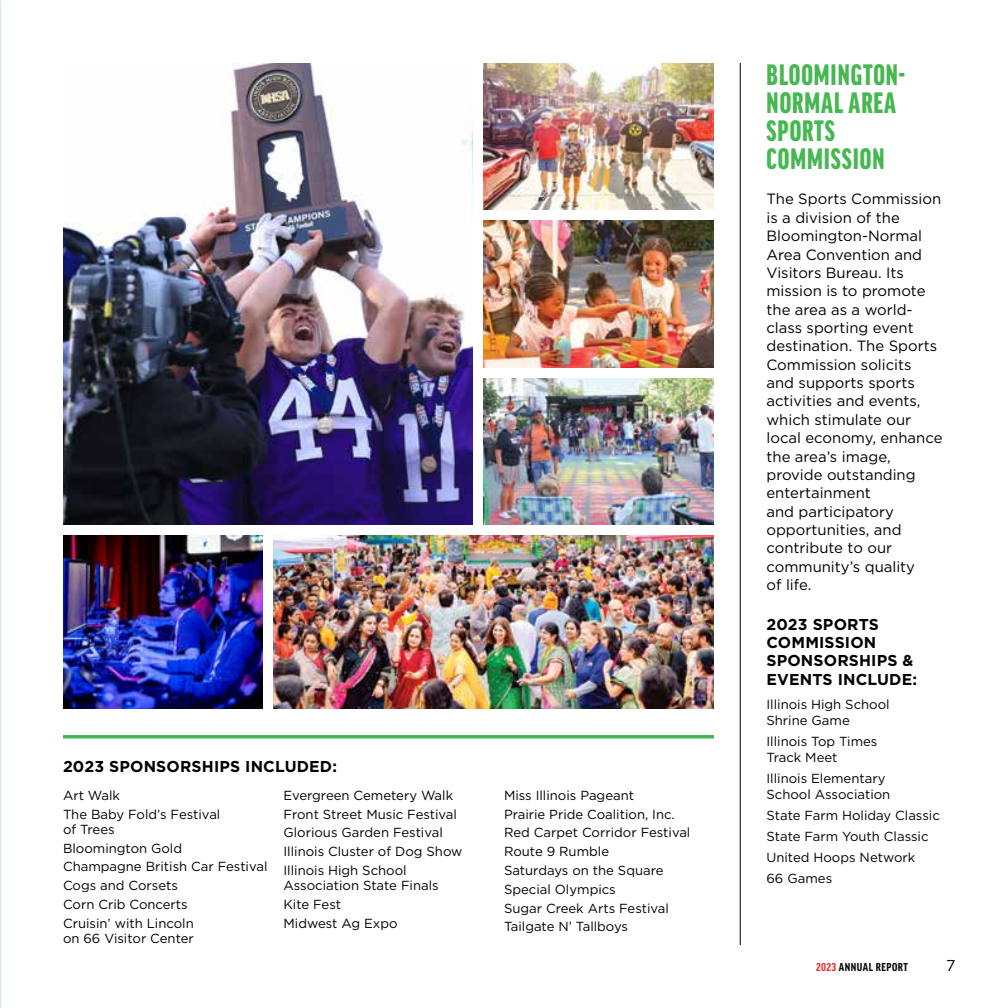
<style>
.page{position:relative;width:1008px;height:1008px;background:#fff}
.page>*{position:absolute;margin:0;border:0;box-sizing:border-box;transform-origin:0 0}
.t1{font:900 extra-condensed 31.5px/28px "Good Headline Pro";letter-spacing:.03em;color:#46b751}
.t2{font:700 15.75px/18.4px "Gotham";letter-spacing:.01em;color:#000}
.t3{font:15.75px "Gotham";color:#000}
.t4{font:14.88px/18.4px "Gotham";color:#000}
.t5{font:13.12px/18.7px "Gotham";color:#000}
.t6{font:700 condensed 12.25px "Good Headline Pro";letter-spacing:.04em;color:#000}
.s1{color:#e52b29}
</style>
<div class="page">
<img style="left:63px;top:63px;width:409px;height:462px">
<img style="left:483px;top:378px;width:231px;height:147px">
<img style="left:483px;top:63px;width:231px;height:147px">
<img style="left:63px;top:536px;width:199px;height:173px">
<img style="left:483px;top:220px;width:231px;height:148px">
<img style="left:273px;top:536px;width:441px;height:173px">
<hr style="left:63px;top:735px;width:651px;height:3px;background:#46b751">
<hr style="left:740px;top:63px;width:1px;height:882px;background:#000">
<p class="t2" style="left:63px;top:757px;width:276px">2023 SPONSORSHIPS INCLUDED:</p>
<p class="t5" style="left:63px;top:785px;width:159px">Art Walk<br>The Baby Fold’s Festival</p>
<p class="t5" style="left:63px;top:820px;width:206px">of Trees<br>Bloomington Gold<br>Champagne British Car Festival<br>Cogs and Corsets<br>Corn Crib Concerts<br>Cruisin’ with Lincoln</p>
<p class="t5" style="left:63px;top:929px;width:132px">on 66 Visitor Center</p>
<p class="t5" style="left:284px;top:785px;width:180px">Evergreen Cemetery Walk<br>Front Street Music Festival<br>Glorious Garden Festival<br>Illinois Cluster of Dog Show<br>Illinois High School</p>
<p class="t5" style="left:284px;top:876px;width:157px">Association State Finals<br>Kite Fest<br>Midwest Ag Expo</p>
<p class="t5" style="left:504px;top:785px;width:188px">Miss Illinois Pageant<br>Prairie Pride Coalition, Inc.<br>Red Carpet Corridor Festival<br>Route 9 Rumble<br>Saturdays on the Square<br>Special Olympics<br>Sugar Creek Arts Festival<br>Tailgate N’ Tallboys</p>
<h1 class="t1" style="left:767px;top:61px;width:140px">BLOOMINGTON-<br>NORMAL AREA<br>SPORTS<br>COMMISSION</h1>
<p class="t4" style="left:766px;top:190px;width:178px">The Sports Commission is a division of the<br>Bloomington-Normal<br>Area Convention and<br>Visitors Bureau. Its mission is to promote the area as a world&shy;class sporting event destination. The Sports<br>Commission solicits and supports sports activities and events, which stimulate our local economy, enhance the area’s image, provide outstanding entertainment<br>and participatory opportunities, and contribute to our community’s quality<br>of life.</p>
<p class="t2" style="left:766px;top:615px;width:152px">2023 SPORTS<br>COMMISSION<br>SPONSORSHIPS &amp;<br>EVENTS INCLUDE:</p>
<p class="t5" style="left:766px;top:696px;width:125px;line-height:15.8px">Illinois High School<br>Shrine Game</p>
<p class="t5" style="left:766px;top:733px;width:112px;line-height:15.8px">Illinois Top Times<br>Track Meet</p>
<p class="t5" style="left:766px;top:770px;width:125px;line-height:15.8px">Illinois Elementary<br>School Association</p>
<p class="t5" style="left:766px;top:804px;width:175px;line-height:21px">State Farm Holiday Classic<br>State Farm Youth Classic<br>United Hoops Network<br>66 Games</p>
<p class="t6" style="left:816px;top:962px;width:93px"><span class="s1">2023</span> ANNUAL REPORT</p>
<p class="t3" style="left:946px;top:956px;width:11px">7</p>
</div>
